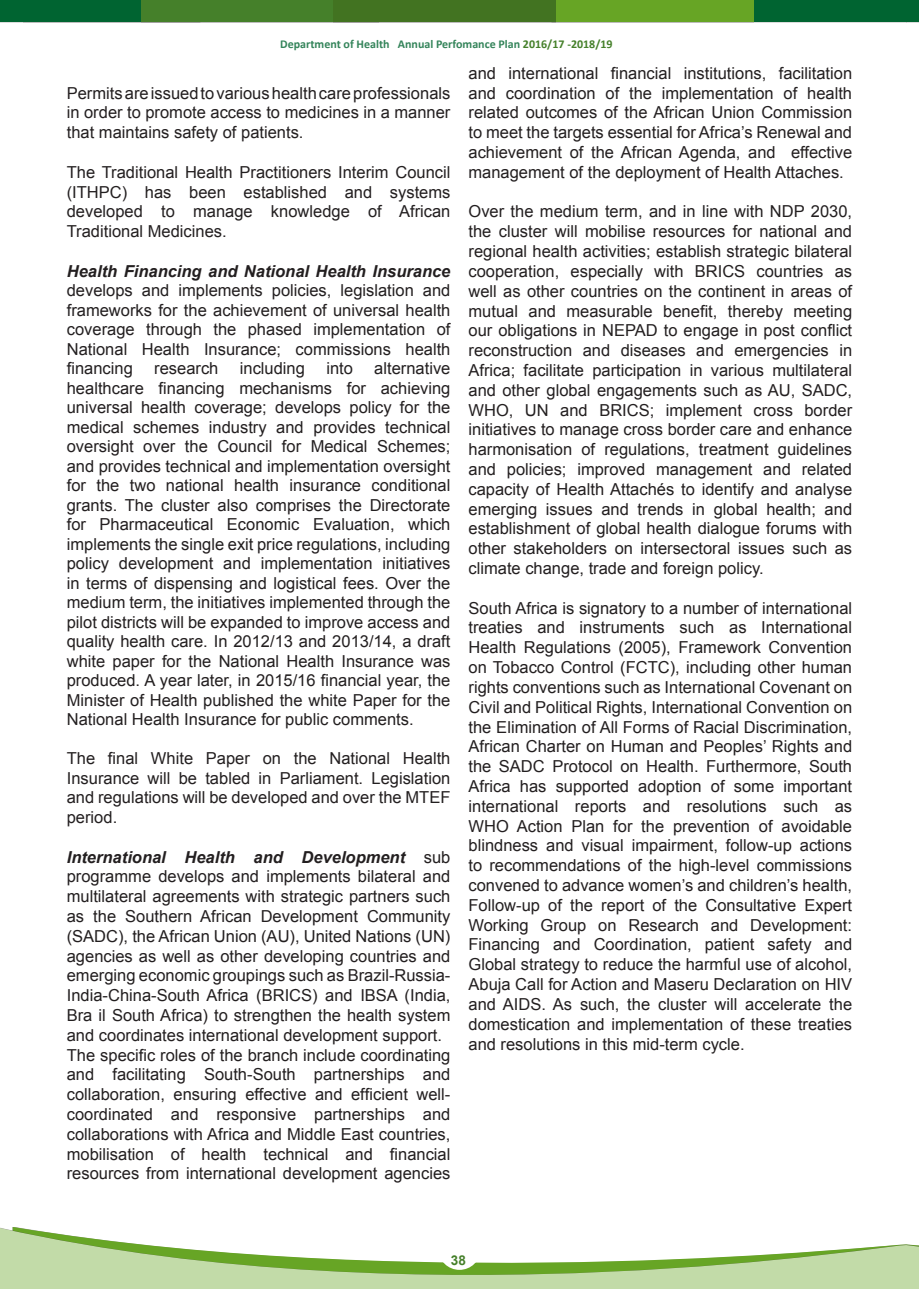
<style>
.page{position:relative;width:919px;height:1289px;background:#fff}
.page>*{position:absolute;margin:0;border:0;box-sizing:border-box;transform-origin:0 0}
.Bullet{font:16.5px/19.8px "Arial";color:#231f20;text-align:justify}
.t1{font:700 13.5px "Arial";color:#45802a}
.t2{font:700 12px "Calibri";color:#34845a}
.s1{color:#45802a}
.s2{font-weight:700;font-style:italic}
</style>
<div class="page">
<svg style="left:0;top:1227px;width:918px;height:61px"></svg>
<div style="left:438px;top:1229px;width:42px;height:40px;background:#fff;border-radius:50%"></div>
<div style="left:0;top:0;width:906px;height:22px;background:#006431"></div>
<div style="left:551px;top:0;width:202px;height:22px;background:#67a525"></div>
<div style="left:141px;top:0;width:237px;height:22px;background:#45802a"></div>
<div style="left:333px;top:0;width:222px;height:22px;background:#427321"></div>
<div style="left:906px;top:0;width:12px;height:22px;background:#006431"></div>
<p class="t2" style="left:280px;top:37px;width:334px">Department of Health Annual Perfomance Plan <span class="s1">2016/17 -2018/19</span></p>
<p class="Bullet" style="left:67px;top:83px;width:385px">Permits are issued to various health care professionals in order to promote access to medicines in a manner that maintains safety of patients.</p>
<p class="Bullet" style="left:67px;top:162px;width:385px">The Traditional Health Practitioners Interim Council (ITHPC) has been established and systems developed to manage knowledge of African Traditional Medicines.</p>
<p class="Bullet" style="left:67px;top:261px;width:385px"><span class="s2">Health Financing and National Health Insurance </span>develops and implements policies, legislation and frameworks for the achievement of universal health coverage through the phased implementation of National Health Insurance; commissions health financing</p>
<p class="Bullet" style="left:67px;top:359px;width:385px;text-indent:307px">alternative healthcare financing mechanisms for achieving universal health coverage; develops policy for the medical schemes industry and provides technical oversight over the Council for Medical Schemes; and provides technical and implementation oversight for the two national health insurance conditional grants. The cluster also comprises the Directorate for Pharmaceutical Economic Evaluation, which implements the single exit price regulations, including policy development and implementation initiatives in terms of dispensing and logistical fees. Over the medium term, the initiatives implemented through the pilot districts will be expanded to improve access and quality health care. In 2012/13 and 2013/14, a draft white paper for the National Health Insurance was produced. A year later, in 2015/16 financial year, the Minister of Health published the white Paper for the National Health Insurance for public comments.</p>
<p class="Bullet" style="left:67px;top:749px;width:385px">The final White Paper on the National Health Insurance will be tabled in Parliament. Legislation and regulations will be developed and over the MTEF period.</p>
<p class="Bullet" style="left:67px;top:847px;width:385px"><span class="s2">International Health and Development</span> sub programme develops and implements bilateral and multilateral agreements with strategic partners such as the Southern African Development Community (SADC), the African Union (AU), United Nations (UN) agencies as well as other developing countries and emerging economic groupings such as Brazil-Russia-India-China-South Africa (BRICS) and IBSA (India, Bra il South Africa) to strengthen the health system and coordinates international development support.</p>
<p class="Bullet" style="left:67px;top:1045px;width:385px">The specific roles of the branch include coordinating and facilitating South-South partnerships and collaboration, ensuring effective and efficient well&shy;coordinated and responsive partnerships and collaborations with Africa and Middle East countries, mobilisation of health technical and financial resources from international development agencies</p>
<p class="Bullet" style="left:154px;top:358px;width:66px">research</p>
<p class="Bullet" style="left:240px;top:358px;width:67px">including</p>
<p class="Bullet" style="left:326px;top:358px;width:28px">into</p>
<p class="Bullet" style="left:468px;top:63px;width:385px">and international financial institutions, facilitation and coordination of the implementation of health related outcomes of the African Union Commission to meet the targets essential for Africa’s Renewal and achievement of the African Agenda, and effective management of the deployment of Health Attaches.</p>
<p class="Bullet" style="left:468px;top:202px;width:385px">Over the medium term, and in line with NDP 2030, the cluster will mobilise resources for national and regional health activities; establish strategic bilateral cooperation, especially with BRICS countries as well as other countries on the continent in areas of mutual and measurable benefit, thereby meeting our obligations in NEPAD to engage in post conflict reconstruction and diseases and emergencies in Africa; facilitate participation in various multilateral and other global engagements such as AU, SADC, WHO, UN and BRICS; implement cross border initiatives to manage cross border care and enhance harmonisation of regulations, treatment guidelines and policies; improved management and related capacity of Health Attachés to identify and analyse emerging issues and trends in global health; and establishment of global health dialogue forums with other stakeholders on intersectoral issues such as climate change, trade and foreign policy.</p>
<p class="Bullet" style="left:468px;top:598px;width:385px">South Africa is signatory to a number of international treaties and instruments such as International Health Regulations (2005), Framework Convention on Tobacco Control (FCTC), including other human rights conventions such as International Covenant on Civil and Political Rights, International Convention on the Elimination of All Forms of Racial Discrimination, African Charter on Human and Peoples’ Rights and the SADC Protocol on Health. Furthermore, South Africa has supported adoption of some important international reports and resolutions such as WHO Action Plan for the prevention of avoidable blindness and visual impairment, follow-up actions to recommendations of the high-level commissions convened to advance women’s and children’s health, Follow-up of the report of the Consultative Expert Working Group on Research and Development:<br>Financing and Coordination, patient safety and Global strategy to reduce the harmful use of alcohol, Abuja Call for Action and Maseru Declaration on HIV and AIDS. As such, the cluster will accelerate the domestication and implementation of these treaties and resolutions in this mid-term cycle.</p>
<p class="t1" style="left:451px;top:1251px;width:17px">38</p>
</div>
